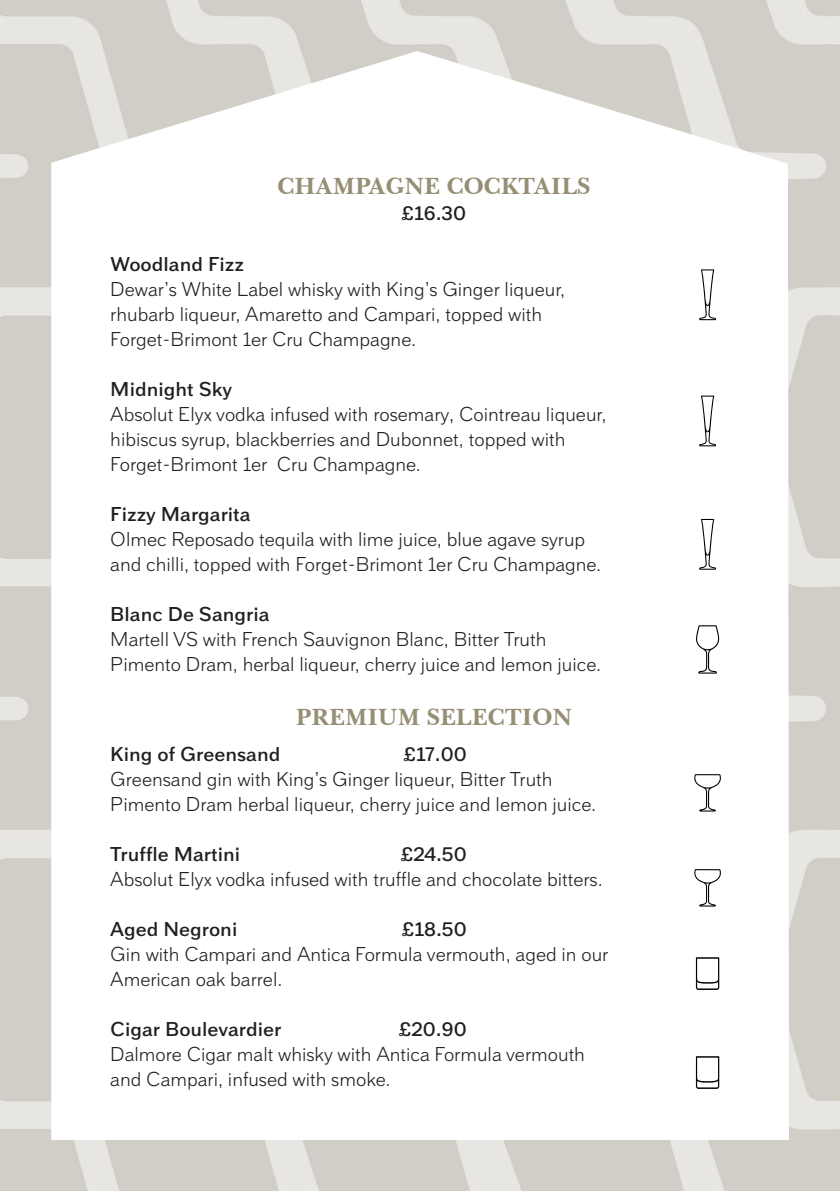
<style>
.page{position:relative;width:840px;height:1191px;background:#fff}
.page>*{position:absolute;margin:0;border:0;box-sizing:border-box;transform-origin:0 0}
.t1{font:700 24px "Baskerville BT";color:#968f76}
.t2{font:300 20px "Armitage";color:#231f20}
.t3{font:600 20px "Armitage";color:#231f20}
</style>
<div class="page">
<img style="left:0;top:0;width:839px;height:1191px">
<img style="left:51px;top:51px;width:737px;height:1088px">
<svg style="left:693px;top:774px;width:27px;height:37px"></svg>
<svg style="left:695px;top:1056px;width:23px;height:33px"></svg>
<svg style="left:698px;top:269px;width:17px;height:51px"></svg>
<svg style="left:698px;top:395px;width:17px;height:51px"></svg>
<svg style="left:698px;top:519px;width:17px;height:51px"></svg>
<svg style="left:693px;top:869px;width:27px;height:37px"></svg>
<svg style="left:695px;top:957px;width:23px;height:33px"></svg>
<svg style="left:695px;top:625px;width:24px;height:48px"></svg>
<p class="t1" style="left:277px;top:171px;width:314px">CHAMPAGNE COCKTAILS</p>
<p class="t3" style="left:401px;top:201px;width:66px">£16.30</p>
<p class="t3" style="left:110px;top:252px;width:135px">Woodland Fizz</p>
<p class="t2" style="left:110px;top:277px;width:456px">Dewar’s White Label whisky with King’s Ginger liqueur,</p>
<p class="t2" style="left:110px;top:302px;width:433px">rhubarb liqueur, Amaretto and Campari, topped with</p>
<p class="t2" style="left:110px;top:327px;width:307px">Forget-Brimont 1er Cru Champagne.</p>
<p class="t3" style="left:110px;top:377px;width:123px">Midnight Sky</p>
<p class="t2" style="left:110px;top:402px;width:497px">Absolut Elyx vodka infused with rosemary, Cointreau liqueur,</p>
<p class="t2" style="left:110px;top:427px;width:456px">hibiscus syrup, blackberries and Dubonnet, topped with</p>
<p class="t2" style="left:110px;top:452px;width:312px">Forget-Brimont 1er Cru Champagne.</p>
<p class="t3" style="left:110px;top:502px;width:142px">Fizzy Margarita</p>
<p class="t2" style="left:110px;top:527px;width:476px">Olmec Reposado tequila with lime juice, blue agave syrup</p>
<p class="t2" style="left:110px;top:552px;width:492px">and chilli, topped with Forget-Brimont 1er Cru Champagne.</p>
<p class="t3" style="left:110px;top:602px;width:161px">Blanc De Sangria</p>
<p class="t2" style="left:110px;top:627px;width:437px">Martell VS with French Sauvignon Blanc, Bitter Truth</p>
<p class="t2" style="left:110px;top:652px;width:492px">Pimento Dram, herbal liqueur, cherry juice and lemon juice.</p>
<p class="t1" style="left:295px;top:702px;width:278px">PREMIUM SELECTION</p>
<p class="t3" style="left:110px;top:742px;width:171px">King of Greensand</p>
<p class="t3" style="left:403px;top:742px;width:64px">£17.00</p>
<p class="t2" style="left:110px;top:767px;width:443px">Greensand gin with King’s Ginger liqueur, Bitter Truth</p>
<p class="t2" style="left:110px;top:792px;width:487px">Pimento Dram herbal liqueur, cherry juice and lemon juice.</p>
<p class="t3" style="left:110px;top:842px;width:131px">Truffle Martini</p>
<p class="t3" style="left:401px;top:842px;width:67px">£24.50</p>
<p class="t2" style="left:110px;top:867px;width:493px">Absolut Elyx vodka infused with truffle and chocolate bitters.</p>
<p class="t3" style="left:110px;top:917px;width:128px">Aged Negroni</p>
<p class="t3" style="left:402px;top:917px;width:66px">£18.50</p>
<p class="t2" style="left:110px;top:942px;width:499px">Gin with Campari and Antica Formula vermouth, aged in our</p>
<p class="t2" style="left:110px;top:967px;width:173px">American oak barrel.</p>
<p class="t3" style="left:110px;top:1017px;width:172px">Cigar Boulevardier</p>
<p class="t3" style="left:399px;top:1017px;width:69px">£20.90</p>
<p class="t2" style="left:110px;top:1042px;width:476px">Dalmore Cigar malt whisky with Antica Formula vermouth</p>
<p class="t2" style="left:110px;top:1067px;width:281px">and Campari, infused with smoke.</p>
</div>
